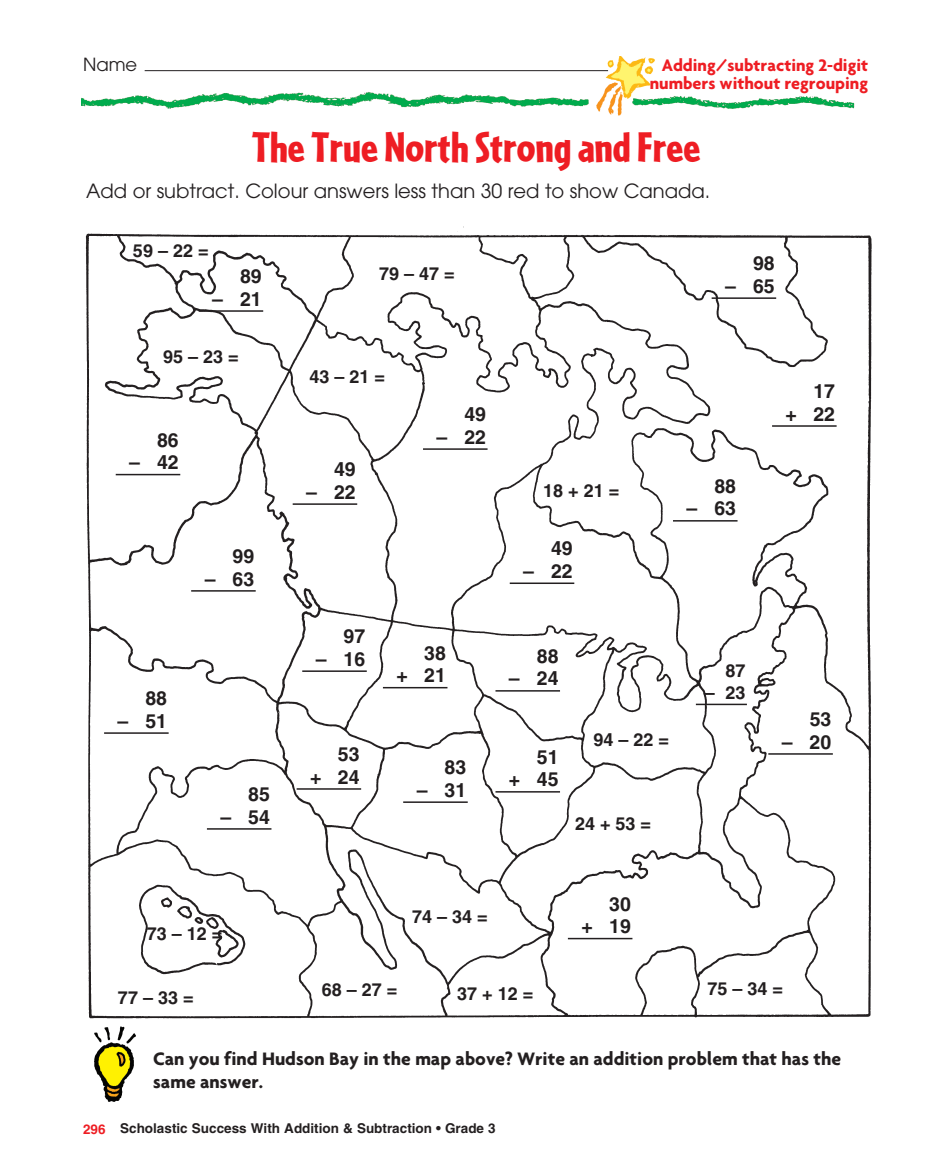
<style>
.page{position:relative;width:945px;height:1176px;background:#fff}
.page>*{position:absolute;margin:0;border:0;box-sizing:border-box;transform-origin:0 0}
.t1{font:900 45px "Cafeteria";color:#ee1d23}
.t2{font:700 19.5px/22.5px "Helvetica";color:#231f20;text-align:right}
.t3{font:700 19.5px/23.4px "Agenda";color:#231f20}
.t4{font:19.5px "Avant Garde";color:#231f20}
.t5{font:700 18px "Helvetica";color:#231f20}
.t6{font:700 18px/18px "Agenda";color:#ee1d23;text-align:right}
.t7{font:18px "Avant Garde";color:#231f20}
.t8{font:700 13.5px "Helvetica";color:#231f20}
.s1{color:#ee1d23}
</style>
<div class="page">
<img style="left:82px;top:56px;width:773px;height:60px">
<hr style="left:145px;top:70px;width:463px;height:1px;background:#231f20">
<img style="left:85px;top:227px;width:787px;height:792px">
<img style="left:94px;top:1026px;width:42px;height:76px">
<hr style="left:116px;top:474px;width:64px;height:1px;background:#231f20">
<hr style="left:191px;top:590px;width:65px;height:1px;background:#231f20">
<hr style="left:207px;top:828px;width:64px;height:1px;background:#231f20">
<hr style="left:104px;top:732px;width:65px;height:2px;background:#231f20">
<hr style="left:567px;top:937px;width:65px;height:2px;background:#231f20">
<hr style="left:199px;top:310px;width:64px;height:2px;background:#231f20">
<hr style="left:292px;top:503px;width:65px;height:2px;background:#231f20">
<hr style="left:302px;top:670px;width:65px;height:2px;background:#231f20">
<hr style="left:383px;top:687px;width:64px;height:1px;background:#231f20">
<hr style="left:403px;top:801px;width:64px;height:2px;background:#231f20">
<hr style="left:296px;top:788px;width:65px;height:1px;background:#231f20">
<hr style="left:695px;top:703px;width:51px;height:2px;background:#231f20">
<hr style="left:673px;top:520px;width:64px;height:1px;background:#231f20">
<hr style="left:772px;top:425px;width:64px;height:2px;background:#231f20">
<hr style="left:711px;top:297px;width:65px;height:2px;background:#231f20">
<hr style="left:768px;top:753px;width:64px;height:1px;background:#231f20">
<hr style="left:509px;top:582px;width:65px;height:2px;background:#231f20">
<hr style="left:423px;top:448px;width:64px;height:2px;background:#231f20">
<hr style="left:495px;top:690px;width:65px;height:1px;background:#231f20">
<hr style="left:495px;top:791px;width:65px;height:1px;background:#231f20">
<p class="t7" style="left:83px;top:54px;width:56px">Name</p>
<p class="t6" style="left:649px;top:56px;width:220px">Adding/subtracting 2-digit numbers without regrouping</p>
<h1 class="t1" style="left:252px;top:121px;width:450px">The True North Strong and Free</h1>
<p class="t4" style="left:86px;top:180px;width:625px">Add or subtract. Colour answers less than 30 red to show Canada.</p>
<p class="t5" style="left:133px;top:240px;width:77px">59 – 22 =</p>
<p class="t2" style="left:240px;top:265px;width:23px">89</p>
<p class="t2" style="left:212px;top:287px;width:51px">– 21</p>
<p class="t5" style="left:163px;top:345px;width:77px">95 – 23 =</p>
<p class="t2" style="left:157px;top:428px;width:23px">86</p>
<p class="t2" style="left:129px;top:451px;width:51px">– 42</p>
<p class="t2" style="left:232px;top:544px;width:23px">99</p>
<p class="t2" style="left:205px;top:567px;width:51px">– 63</p>
<p class="t2" style="left:145px;top:686px;width:23px">88</p>
<p class="t2" style="left:118px;top:709px;width:51px">– 51</p>
<p class="t2" style="left:248px;top:782px;width:23px">85</p>
<p class="t2" style="left:220px;top:805px;width:51px">– 54</p>
<p class="t5" style="left:147px;top:923px;width:77px">73 – 12 =</p>
<p class="t5" style="left:118px;top:986px;width:77px">77 – 33 =</p>
<p class="t5" style="left:379px;top:262px;width:77px">79 – 47 =</p>
<p class="t2" style="left:752px;top:252px;width:23px">98</p>
<p class="t2" style="left:725px;top:274px;width:51px">– 65</p>
<p class="t5" style="left:309px;top:365px;width:77px">43 – 21 =</p>
<p class="t2" style="left:334px;top:458px;width:23px">49</p>
<p class="t2" style="left:306px;top:480px;width:51px">– 22</p>
<p class="t2" style="left:464px;top:403px;width:23px">49</p>
<p class="t2" style="left:436px;top:425px;width:51px">– 22</p>
<p class="t2" style="left:343px;top:625px;width:23px">97</p>
<p class="t2" style="left:316px;top:647px;width:51px">– 16</p>
<p class="t2" style="left:396px;top:641px;width:51px">38<br>+ 21</p>
<p class="t2" style="left:310px;top:742px;width:51px">53<br>+ 24</p>
<p class="t2" style="left:444px;top:756px;width:23px">83</p>
<p class="t2" style="left:416px;top:778px;width:51px">– 31</p>
<p class="t5" style="left:543px;top:479px;width:78px">18 + 21 =</p>
<p class="t2" style="left:551px;top:537px;width:23px">49</p>
<p class="t2" style="left:523px;top:559px;width:51px">– 22</p>
<p class="t2" style="left:714px;top:474px;width:23px">88</p>
<p class="t2" style="left:686px;top:497px;width:51px">– 63</p>
<p class="t2" style="left:536px;top:644px;width:23px">88</p>
<p class="t2" style="left:509px;top:667px;width:51px">– 24</p>
<p class="t2" style="left:509px;top:745px;width:51px">51<br>+ 45</p>
<p class="t5" style="left:593px;top:728px;width:77px">94 – 22 =</p>
<p class="t5" style="left:575px;top:812px;width:78px">24 + 53 =</p>
<p class="t5" style="left:725px;top:659px;width:22px">87</p>
<p class="t5" style="left:704px;top:681px;width:42px">– 23</p>
<p class="t2" style="left:785px;top:380px;width:51px">17<br>+ 22</p>
<p class="t2" style="left:809px;top:707px;width:23px">53</p>
<p class="t2" style="left:781px;top:730px;width:51px">– 20</p>
<p class="t5" style="left:412px;top:906px;width:77px">74 – 34 =</p>
<p class="t5" style="left:322px;top:978px;width:77px">68 – 27 =</p>
<p class="t5" style="left:457px;top:982px;width:78px">37 + 12 =</p>
<p class="t2" style="left:581px;top:892px;width:51px">30<br>+ 19</p>
<p class="t5" style="left:707px;top:978px;width:77px">75 – 34 =</p>
<p class="t3" style="left:153px;top:1046px;width:689px">Can you find Hudson Bay in the map above? Write an addition problem that has the same answer.</p>
<p class="t8" style="left:83px;top:1120px;width:414px"><span class="s1">296</span> Scholastic Success With Addition &amp; Subtraction • Grade 3</p>
</div>
